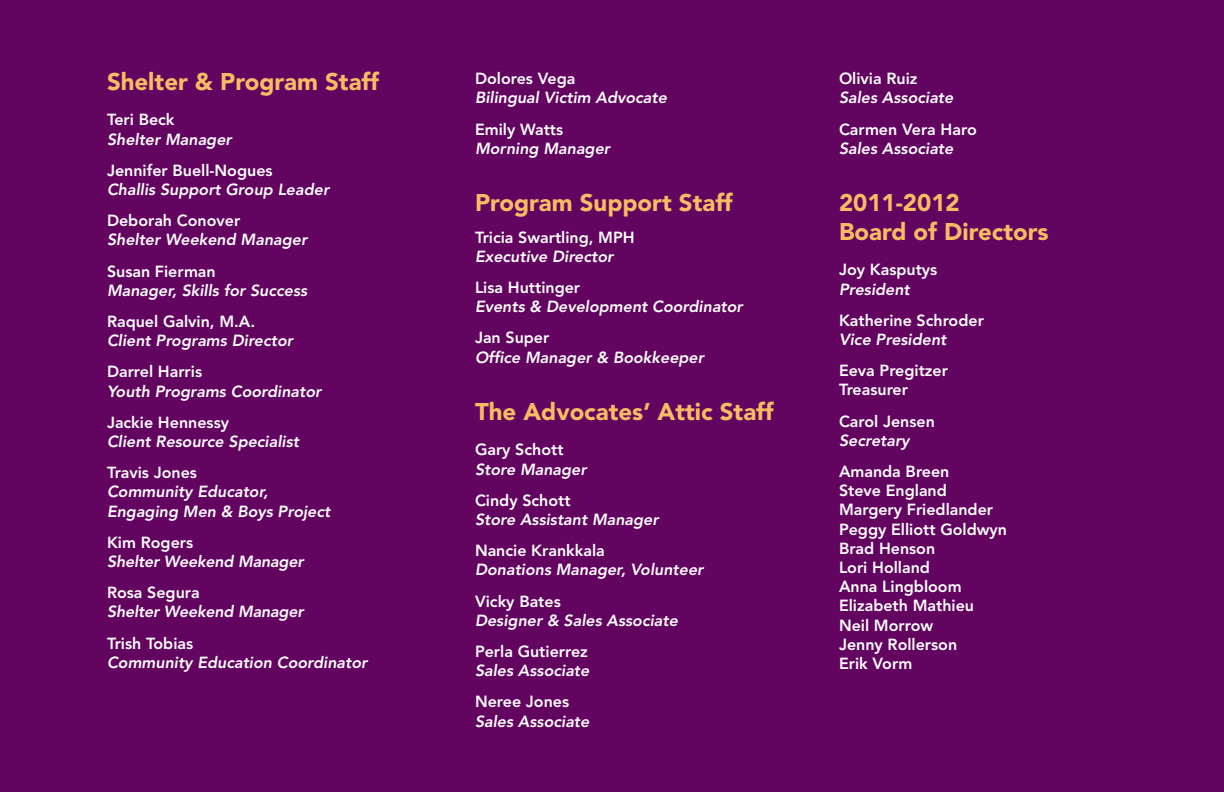
<style>
.page{position:relative;width:1224px;height:792px;background:#620460}
.page>*{position:absolute;margin:0;border:0;box-sizing:border-box;transform-origin:0 0}
.t1{font:900 24px/28.8px "Avenir";color:#fcba63}
.t2{font:italic 800 16px/19.2px "Avenir";color:#fff}
.t3{font:800 16px/19.2px "Avenir";color:#fff}
</style>
<div class="page">
<h1 class="t1" style="left:107px;top:67px;width:273px">Shelter &amp; Program Staff</h1>
<p class="t3" style="left:107px;top:110px;width:69px">Teri Beck</p>
<p class="t2" style="left:107px;top:129px;width:126px">Shelter Manager</p>
<p class="t3" style="left:107px;top:161px;width:167px">Jennifer Buell-Nogues</p>
<p class="t2" style="left:107px;top:180px;width:224px">Challis Support Group Leader</p>
<p class="t3" style="left:107px;top:211px;width:135px">Deborah Conover</p>
<p class="t2" style="left:107px;top:230px;width:202px">Shelter Weekend Manager</p>
<p class="t3" style="left:107px;top:261px;width:110px">Susan Fierman</p>
<p class="t2" style="left:107px;top:281px;width:202px">Manager, Skills for Success</p>
<p class="t3" style="left:107px;top:312px;width:150px">Raquel Galvin, M.A.</p>
<p class="t2" style="left:107px;top:331px;width:188px">Client Programs Director</p>
<p class="t3" style="left:107px;top:362px;width:97px">Darrel Harris</p>
<p class="t2" style="left:107px;top:381px;width:216px">Youth Programs Coordinator</p>
<p class="t3" style="left:107px;top:413px;width:124px">Jackie Hennessy</p>
<p class="t2" style="left:107px;top:432px;width:194px">Client Resource Specialist</p>
<p class="t3" style="left:107px;top:463px;width:92px">Travis Jones</p>
<p class="t2" style="left:107px;top:482px;width:225px">Community Educator,<br>Engaging Men &amp; Boys Project</p>
<p class="t3" style="left:107px;top:533px;width:88px">Kim Rogers</p>
<p class="t2" style="left:107px;top:552px;width:198px">Shelter Weekend Manager</p>
<p class="t3" style="left:107px;top:583px;width:94px">Rosa Segura</p>
<p class="t2" style="left:107px;top:602px;width:198px">Shelter Weekend Manager</p>
<p class="t3" style="left:107px;top:633px;width:88px">Trish Tobias</p>
<p class="t2" style="left:107px;top:653px;width:262px">Community Education Coordinator</p>
<p class="t3" style="left:475px;top:69px;width:102px">Dolores Vega</p>
<p class="t2" style="left:475px;top:88px;width:193px">Bilingual Victim Advocate</p>
<p class="t3" style="left:475px;top:119px;width:90px">Emily Watts</p>
<p class="t2" style="left:475px;top:139px;width:137px">Morning Manager</p>
<h1 class="t1" style="left:475px;top:188px;width:259px">Program Support Staff</h1>
<p class="t3" style="left:475px;top:227px;width:161px">Tricia Swartling, MPH</p>
<p class="t2" style="left:475px;top:247px;width:140px">Executive Director</p>
<p class="t3" style="left:475px;top:278px;width:107px">Lisa Huttinger</p>
<p class="t2" style="left:475px;top:297px;width:269px">Events &amp; Development Coordinator</p>
<p class="t3" style="left:475px;top:328px;width:76px">Jan Super</p>
<p class="t2" style="left:475px;top:347px;width:231px">Office Manager &amp; Bookkeeper</p>
<h1 class="t1" style="left:475px;top:397px;width:300px">The Advocates’ Attic Staff</h1>
<p class="t3" style="left:475px;top:440px;width:90px">Gary Schott</p>
<p class="t2" style="left:475px;top:459px;width:113px">Store Manager</p>
<p class="t3" style="left:475px;top:491px;width:97px">Cindy Schott</p>
<p class="t2" style="left:475px;top:510px;width:185px">Store Assistant Manager</p>
<p class="t3" style="left:475px;top:541px;width:131px">Nancie Krankkala</p>
<p class="t2" style="left:475px;top:560px;width:230px">Donations Manager, Volunteer</p>
<p class="t3" style="left:475px;top:591px;width:87px">Vicky Bates</p>
<p class="t2" style="left:475px;top:611px;width:204px">Designer &amp; Sales Associate</p>
<p class="t3" style="left:475px;top:642px;width:114px">Perla Gutierrez</p>
<p class="t2" style="left:475px;top:661px;width:116px">Sales Associate</p>
<p class="t3" style="left:475px;top:692px;width:96px">Neree Jones</p>
<p class="t2" style="left:475px;top:711px;width:116px">Sales Associate</p>
<p class="t3" style="left:839px;top:69px;width:80px">Olivia Ruiz</p>
<p class="t2" style="left:839px;top:88px;width:116px">Sales Associate</p>
<p class="t3" style="left:839px;top:119px;width:139px">Carmen Vera Haro</p>
<p class="t2" style="left:839px;top:139px;width:116px">Sales Associate</p>
<h1 class="t1" style="left:839px;top:188px;width:211px">2011-2012<br>Board of Directors</h1>
<p class="t3" style="left:839px;top:260px;width:100px">Joy Kasputys</p>
<p class="t2" style="left:839px;top:279px;width:72px">President</p>
<p class="t3" style="left:839px;top:311px;width:146px">Katherine Schroder</p>
<p class="t2" style="left:839px;top:330px;width:109px">Vice President</p>
<p class="t3" style="left:839px;top:361px;width:111px">Eeva Pregitzer<br>Treasurer</p>
<p class="t3" style="left:839px;top:411px;width:97px">Carol Jensen</p>
<p class="t2" style="left:839px;top:431px;width:72px">Secretary</p>
<p class="t3" style="left:839px;top:462px;width:170px">Amanda Breen<br>Steve England<br>Margery Friedlander<br>Peggy Elliott Goldwyn<br>Brad Henson<br>Lori Holland<br>Anna Lingbloom<br>Elizabeth Mathieu<br>Neil Morrow<br>Jenny Rollerson<br>Erik Vorm</p>
</div>
